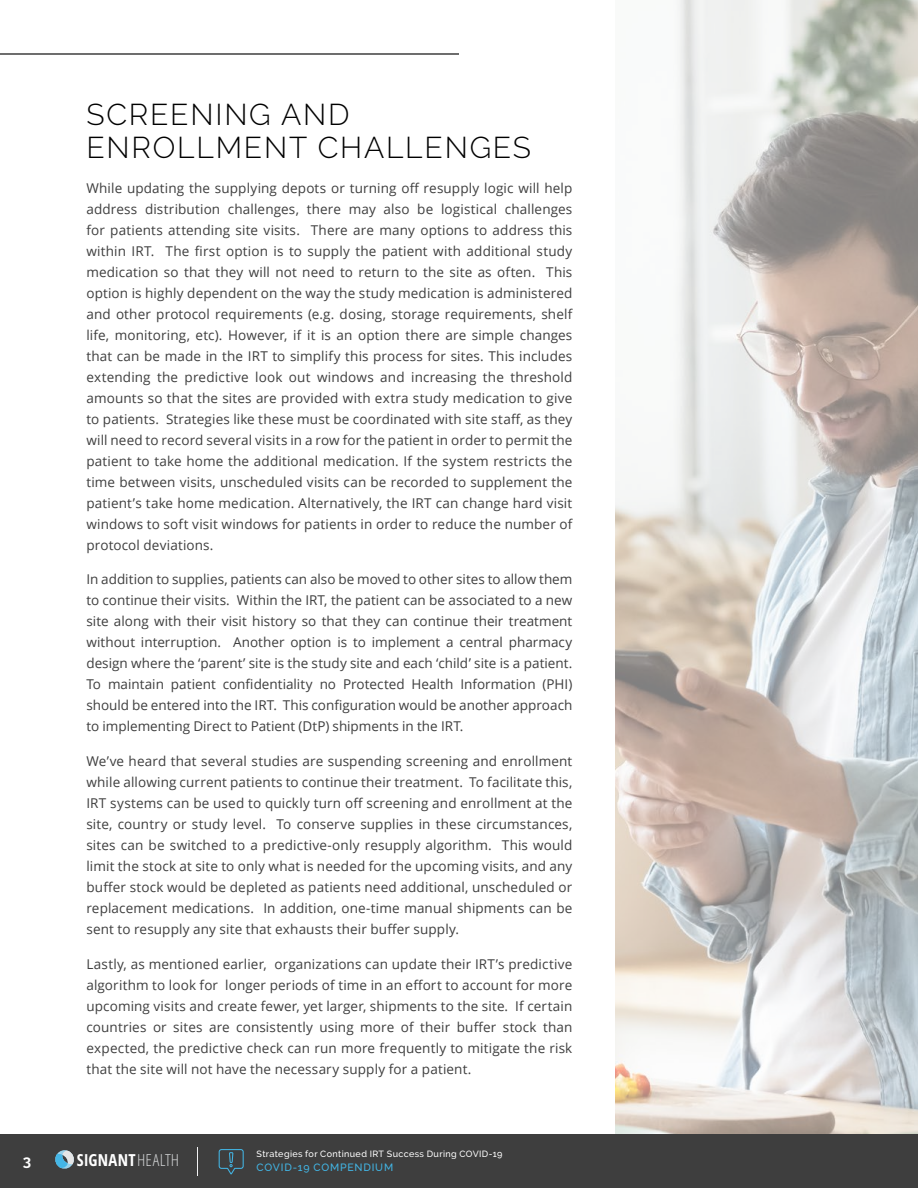
<style>
.page{position:relative;width:918px;height:1188px;background:#fff}
.page>*{position:absolute;margin:0;border:0;box-sizing:border-box;transform-origin:0 0}
.t1{font:300 30px/33px "Raleway";letter-spacing:.06em;color:#000}
.t2{font:700 condensed 16.65px "Open Sans";letter-spacing:.02em;color:#fff}
.t3{font:700 15px "Raleway";color:#fff}
.t4{font:13.5px/21px "Open Sans";letter-spacing:.01em;color:#3e3e3e;text-align:justify}
.t5{font:500 10.5px "Raleway";letter-spacing:.075em;color:#42b6e6}
.t6{font:500 9px "Raleway";letter-spacing:.04em;color:#fff}
.s1{font-weight:300;color:#d1d3d4}
</style>
<div class="page">
<div style="left:0;top:1134px;width:918px;height:54px;background:#3e3e3e"></div>
<svg style="left:55px;top:1150px;width:19px;height:19px"></svg>
<svg style="left:197px;top:1147px;width:1px;height:28px"></svg>
<svg style="left:219px;top:1149px;width:25px;height:26px"></svg>
<hr style="left:0;top:53px;width:459px;height:2px;background:#3e3e3e">
<img style="left:616px;top:0;width:302px;height:1134px">
<h1 class="t1" style="left:86px;top:98px;width:446px">SCREENING AND<br>ENROLLMENT CHALLENGES</h1>
<p class="t4" style="left:86px;top:177px;width:488px">While updating the supplying depots or turning off resupply logic will help address distribution challenges, there may also be logistical challenges for patients attending site visits. There are many options to address this within IRT. The first option is to supply the patient with additional study medication so that they will not need to return to the site as often. This option is highly dependent on the way the study medication is administered and other protocol requirements (e.g. dosing, storage requirements, shelf life, monitoring, etc). However, if it is an option there are simple changes that can be made in the IRT to simplify this process for sites. This includes extending the predictive look out windows and increasing the threshold amounts so that the sites are provided with extra study medication to give to patients. Strategies like these must be coordinated with site staff, as they will need to record several visits in a row for the patient in order to permit the patient to take home the additional medication. If the system restricts the time between visits, unscheduled visits can be recorded to supplement the patient’s take home medication. Alternatively, the IRT can change hard visit windows to soft visit windows for patients in order to reduce the number of protocol deviations.</p>
<p class="t4" style="left:86px;top:569px;width:488px">In addition to supplies, patients can also be moved to other sites to allow them to continue their visits. Within the IRT, the patient can be associated to a new site along with their visit history so that they can continue their treatment without interruption. Another option is to implement a central pharmacy design where the ‘parent’ site is the study site and each ‘child’ site is a patient.<br>To maintain patient confidentiality no Protected Health Information (PHI) should be entered into the IRT. This configuration would be another approach to implementing Direct to Patient (DtP) shipments in the IRT.</p>
<p class="t4" style="left:86px;top:750px;width:488px">We’ve heard that several studies are suspending screening and enrollment while allowing current patients to continue their treatment. To facilitate this, IRT systems can be used to quickly turn off screening and enrollment at the site, country or study level. To conserve supplies in these circumstances, sites can be switched to a predictive-only resupply algorithm. This would limit the stock at site to only what is needed for the upcoming visits, and any buffer stock would be depleted as patients need additional, unscheduled or replacement medications. In addition, one-time manual shipments can be sent to resupply any site that exhausts their buffer supply.</p>
<p class="t4" style="left:86px;top:953px;width:488px">Lastly, as mentioned earlier, organizations can update their IRT’s predictive algorithm to look for longer periods of time in an effort to account for more upcoming visits and create fewer, yet larger, shipments to the site. If certain countries or sites are consistently using more of their buffer stock than expected, the predictive check can run more frequently to mitigate the risk that the site will not have the necessary supply for a patient.</p>
<p class="t3" style="left:23px;top:1152px;width:10px">3</p>
<p class="t2" style="left:77px;top:1148px;width:104px">SIGNANT<span class="s1">HEALTH</span></p>
<p class="t6" style="left:257px;top:1148px;width:247px">Strategies for Continued IRT Success During COVID-19</p>
<p class="t5" style="left:257px;top:1161px;width:138px">COVID-19 COMPENDIUM</p>
</div>
